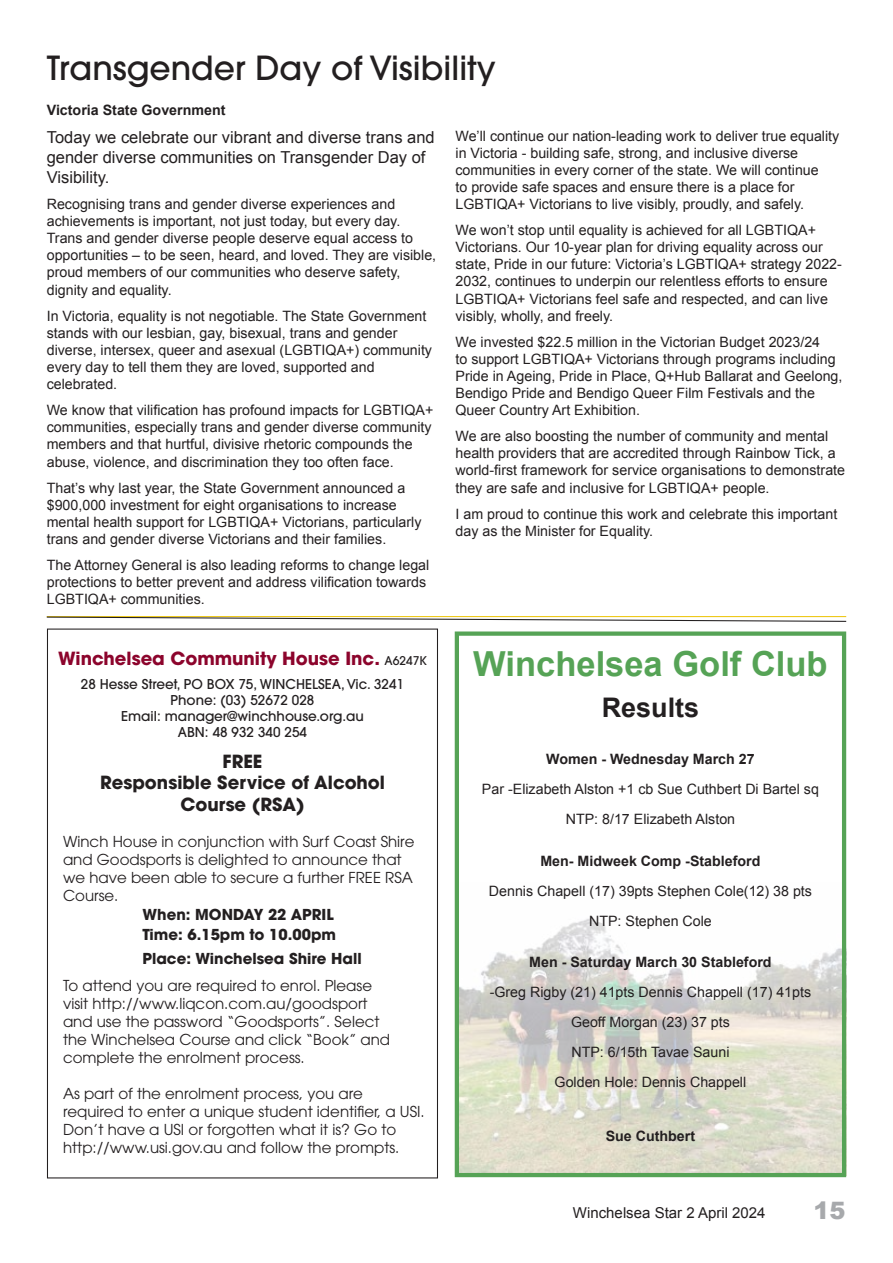
<style>
.page{position:relative;width:893px;height:1263px;background:#fff}
.page>*{position:absolute;margin:0;border:0;box-sizing:border-box;transform-origin:0 0}
.t1{font:700 34.5px "Arial";color:#56a356}
.t2{font:500 33px "ITC Avant Garde Pro";color:#231f20}
.t3{font:700 27px "Arial";color:#231f20}
.t4{font:900 24px "Arial";color:#a7a9ac}
.t5{font:700 18px/21.6px "ITC Avant Garde Pro";color:#231f20;text-align:center}
.t6{font:700 18px "ITC Avant Garde Pro";color:#8c042c}
.t7{font:16.5px/19.8px "Arial";color:#231f20}
.t8{font:15px/18px "ITC Avant Garde Pro";color:#231f20}
.t9{font:700 15px/19.5px "ITC Avant Garde Pro";color:#231f20}
.t10{font:15px "Arial";color:#231f20}
.t11{font:14.25px/17.1px "Arial";color:#231f20}
.t12{font:700 14.25px "Arial";color:#231f20}
.t13{font:500 13.5px/16.2px "ITC Avant Garde Pro";color:#231f20;text-align:center}
.s1{font-weight:500;font-size:12px;color:#231f20}
</style>
<div class="page">
<svg style="left:46px;top:616px;width:801px;height:6px"></svg>
<img style="left:460px;top:919px;width:381px;height:253px">
<div style="left:455px;top:631px;width:391px;height:546px;border:4px solid #56a356"></div>
<h2 class="t2" style="left:47px;top:47px;width:450px">Transgender Day of Visibility</h2>
<p class="t12" style="left:47px;top:100px;width:180px">Victoria State Government</p>
<p class="t7" style="left:47px;top:128px;width:389px">Today we celebrate our vibrant and diverse trans and gender diverse communities on Transgender Day of<br>Visibility.</p>
<p class="t11" style="left:47px;top:196px;width:391px">Recognising trans and gender diverse experiences and achievements is important, not just today, but every day.<br>Trans and gender diverse people deserve equal access to opportunities – to be seen, heard, and loved. They are visible, proud members of our communities who deserve safety, dignity and equality.</p>
<p class="t11" style="left:47px;top:307px;width:387px">In Victoria, equality is not negotiable. The State Government stands with our lesbian, gay, bisexual, trans and gender diverse, intersex, queer and asexual (LGBTIQA+) community every day to tell them they are loved, supported and celebrated.</p>
<p class="t11" style="left:47px;top:402px;width:388px">We know that vilification has profound impacts for LGBTIQA+ communities, especially trans and gender diverse community members and that hurtful, divisive rhetoric compounds the abuse, violence, and discrimination they too often face.</p>
<p class="t11" style="left:47px;top:479px;width:376px">That’s why last year, the State Government announced a $900,000 investment for eight organisations to increase mental health support for LGBTIQA+ Victorians, particularly trans and gender diverse Victorians and their families.</p>
<p class="t11" style="left:47px;top:557px;width:384px">The Attorney General is also leading reforms to change legal protections to better prevent and address vilification towards<br>LGBTIQA+ communities.</p>
<p class="t6" style="left:58px;top:646px;width:370px">Winchelsea Community House Inc. <span class="s1">A6247K</span></p>
<p class="t13" style="left:81px;top:675px;width:325px">28 Hesse Street, PO BOX 75, WINCHELSEA, Vic. 3241<br>Phone: (03) 52672 028<br>Email: manager@winchhouse.org.au<br>ABN: 48 932 340 254</p>
<p class="t5" style="left:100px;top:750px;width:286px">FREE<br>Responsible Service of Alcohol<br>Course (RSA)</p>
<p class="t8" style="left:63px;top:832px;width:353px">Winch House in conjunction with Surf Coast Shire and Goodsports is delighted to announce that we have been able to secure a further FREE RSA Course.</p>
<p class="t9" style="left:143px;top:905px;width:195px">When: MONDAY 22 APRIL<br>Time: 6.15pm to 10.00pm</p>
<p class="t9" style="left:143px;top:948px;width:221px">Place: Winchelsea Shire Hall</p>
<p class="t8" style="left:63px;top:976px;width:329px">To attend you are required to enrol. Please visit http://www.liqcon.com.au/goodsport and use the password “Goodsports”. Select the Winchelsea Course and click “Book” and complete the enrolment process.</p>
<p class="t8" style="left:63px;top:1084px;width:363px">As part of the enrolment process, you are required to enter a unique student identifier, a USI.<br>Don’t have a USI or forgotten what it is? Go to http://www.usi.gov.au and follow the prompts.</p>
<p class="t11" style="left:455px;top:127px;width:385px">We’ll continue our nation-leading work to deliver true equality in Victoria - building safe, strong, and inclusive diverse communities in every corner of the state. We will continue<br>to provide safe spaces and ensure there is a place for LGBTIQA+ Victorians to live visibly, proudly, and safely.</p>
<p class="t11" style="left:455px;top:222px;width:388px">We won’t stop until equality is achieved for all LGBTIQA+ Victorians. Our 10-year plan for driving equality across our state, Pride in our future: Victoria’s LGBTIQA+ strategy 2022- 2032, continues to underpin our relentless efforts to ensure LGBTIQA+ Victorians feel safe and respected, and can live visibly, wholly, and freely.</p>
<p class="t11" style="left:455px;top:333px;width:388px">We invested $22.5 million in the Victorian Budget 2023/24<br>to support LGBTIQA+ Victorians through programs including Pride in Ageing, Pride in Place, Q+Hub Ballarat and Geelong, Bendigo Pride and Bendigo Queer Film Festivals and the Queer Country Art Exhibition.</p>
<p class="t11" style="left:455px;top:428px;width:391px">We are also boosting the number of community and mental health providers that are accredited through Rainbow Tick, a world-first framework for service organisations to demonstrate they are safe and inclusive for LGBTIQA+ people.</p>
<p class="t11" style="left:455px;top:505px;width:383px">I am proud to continue this work and celebrate this important day as the Minister for Equality.</p>
<h1 class="t1" style="left:473px;top:641px;width:356px">Winchelsea Golf Club</h1>
<h3 class="t3" style="left:602px;top:690px;width:99px">Results</h3>
<p class="t12" style="left:546px;top:750px;width:210px">Women - Wednesday March 27</p>
<p class="t11" style="left:482px;top:774px;width:339px;line-height:30px;text-align:center">Par -Elizabeth Alston +1 cb Sue Cuthbert Di Bartel sq<br>NTP: 8/17 Elizabeth Alston</p>
<p class="t12" style="left:540px;top:852px;width:222px">Men- Midweek Comp -Stableford</p>
<p class="t11" style="left:489px;top:876px;width:325px;line-height:30px;text-align:center">Dennis Chapell (17) 39pts Stephen Cole(12) 38 pts<br>NTP: Stephen Cole</p>
<p class="t12" style="left:529px;top:952px;width:244px">Men - Saturday March 30 Stableford</p>
<p class="t11" style="left:490px;top:977px;width:323px;line-height:30px;text-align:center">-Greg Rigby (21) 41pts Dennis Chappell (17) 41pts<br>Geoff Morgan (23) 37 pts<br>NTP: 6/15th Tavae Sauni<br>Golden Hole: Dennis Chappell</p>
<p class="t12" style="left:606px;top:1126px;width:91px">Sue Cuthbert</p>
<p class="t10" style="left:573px;top:1203px;width:194px">Winchelsea Star 2 April 2024</p>
<h3 class="t4" style="left:813px;top:1193px;width:34px">15</h3>
</div>
